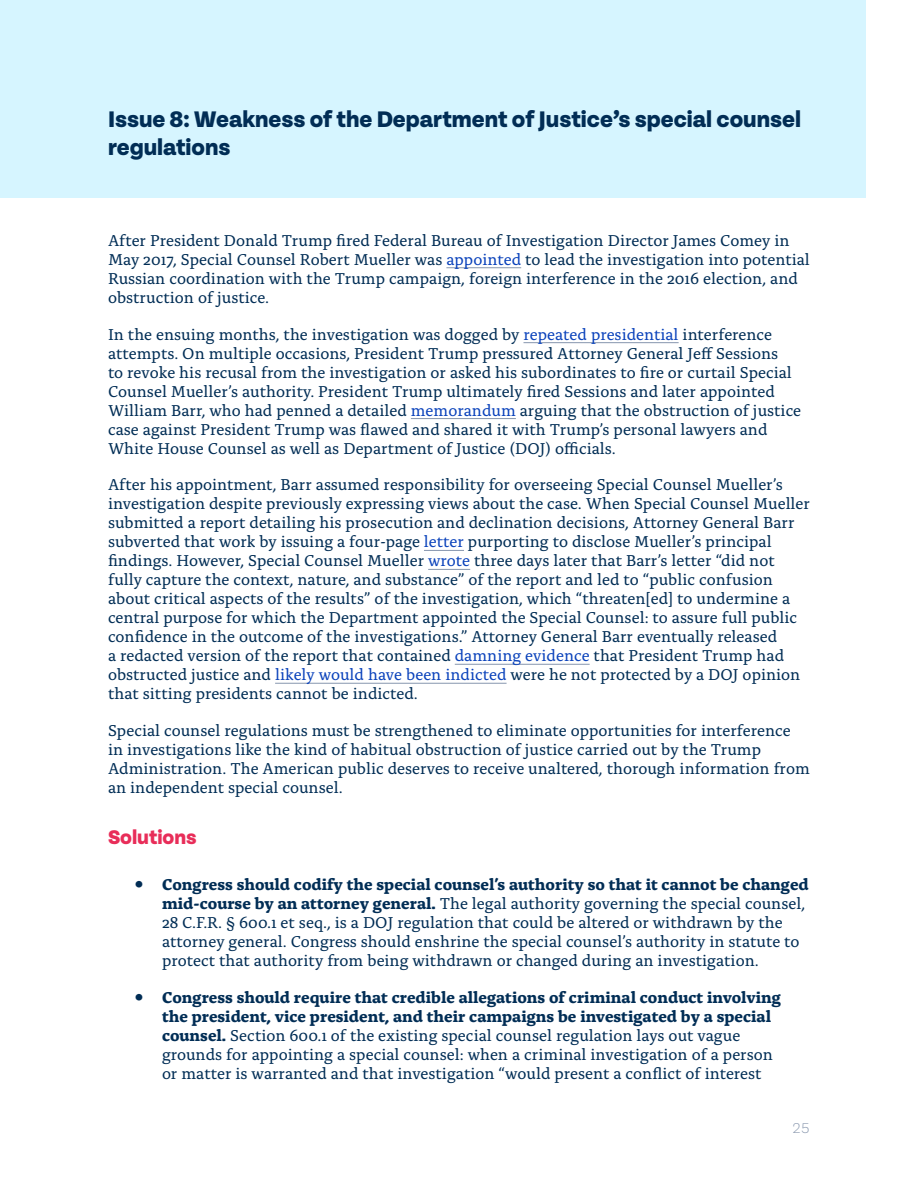
<style>
.page{position:relative;width:918px;height:1188px;background:#fff}
.page>*{position:absolute;margin:0;border:0;box-sizing:border-box;transform-origin:0 0}
.Issue_Heading{font:800 24px/27.6px "Tenon";color:#012d55}
.Solutions_Heading{font:800 21px "Tenon";color:#e82d59}
.t1{font:16.5px/18.9px "Alda OTCEV";color:#012d55}
.t2{font:200 15px "Tenon";color:#8695ac}
.s1{color:#0a42bb}
.s2{font-family:"Farnham Display";font-weight:900;font-size:19.5px}
.s3{font-weight:700}
</style>
<div class="page">
<div style="left:0;top:0;width:866px;height:198px;background:#d6f5ff"></div>
<hr style="left:446px;top:267px;width:75px;height:1px;background:#8696ae">
<hr style="left:523px;top:342px;width:156px;height:1px;background:#8696ae">
<hr style="left:411px;top:418px;width:105px;height:1px;background:#8696ae">
<hr style="left:424px;top:550px;width:40px;height:1px;background:#8696ae">
<hr style="left:428px;top:569px;width:42px;height:1px;background:#8696ae">
<hr style="left:455px;top:664px;width:135px;height:1px;background:#8696ae">
<hr style="left:275px;top:683px;width:232px;height:1px;background:#8696ae">
<p class="Issue_Heading" style="left:108px;top:106px;width:695px">Issue 8: Weakness of the Department of Justice’s special counsel regulations</p>
<p class="t1" style="left:108px;top:229px;width:703px">After President Donald Trump fired Federal Bureau of Investigation Director James Comey in May 2017, Special Counsel Robert Mueller was <span class="s1">appointed</span> to lead the investigation into potential Russian coordination with the Trump campaign, foreign interference in the 2016 election, and obstruction of justice.</p>
<p class="t1" style="left:108px;top:323px;width:695px">In the ensuing months, the investigation was dogged by <span class="s1">repeated presidential</span> interference attempts. On multiple occasions, President Trump pressured Attorney General Jeff Sessions<br>to revoke his recusal from the investigation or asked his subordinates to fire or curtail Special Counsel Mueller’s authority. President Trump ultimately fired Sessions and later appointed William Barr, who had penned a detailed <span class="s1">memorandum</span> arguing that the obstruction of justice case against President Trump was flawed and shared it with Trump’s personal lawyers and White House Counsel as well as Department of Justice (DOJ) officials.</p>
<p class="t1" style="left:108px;top:474px;width:704px">After his appointment, Barr assumed responsibility for overseeing Special Counsel Mueller’s investigation despite previously expressing views about the case. When Special Counsel Mueller submitted a report detailing his prosecution and declination decisions, Attorney General Barr subverted that work by issuing a four-page <span class="s1">letter</span> purporting to disclose Mueller’s principal findings. However, Special Counsel Mueller <span class="s1">wrote</span> three days later that Barr’s letter “did not fully capture the context, nature, and substance” of the report and led to “public confusion about critical aspects of the results” of the investigation, which “threaten[ed] to undermine a central purpose for which the Department appointed the Special Counsel: to assure full public confidence in the outcome of the investigations.” Attorney General Barr eventually released<br>a redacted version of the report that contained <span class="s1">damning evidence</span> that President Trump had obstructed justice and <span class="s1">likely would have been indicted</span> were he not protected by a DOJ opinion that sitting presidents cannot be indicted.</p>
<p class="t1" style="left:108px;top:720px;width:703px">Special counsel regulations must be strengthened to eliminate opportunities for interference in investigations like the kind of habitual obstruction of justice carried out by the Trump Administration. The American public deserves to receive unaltered, thorough information from an independent special counsel.</p>
<p class="Solutions_Heading" style="left:108px;top:826px;width:90px">Solutions</p>
<p class="t1" style="left:162px;top:874px;width:648px;text-indent:-27px"><span class="s2">•</span> <span class="s3">Congress should codify the special counsel’s authority so that it cannot be changed mid-course by an attorney general.</span> The legal authority governing the special counsel, 28 C.F.R. § 600.1 et seq., is a DOJ regulation that could be altered or withdrawn by the attorney general. Congress should enshrine the special counsel’s authority in statute to protect that authority from being withdrawn or changed during an investigation.</p>
<p class="t1" style="left:162px;top:987px;width:620px;text-indent:-27px"><span class="s2">•</span> <span class="s3">Congress should require that credible allegations of criminal conduct involving the president, vice president, and their campaigns be investigated by a special counsel.</span> Section 600.1 of the existing special counsel regulation lays out vague grounds for appointing a special counsel: when a criminal investigation of a person or matter is warranted and that investigation “would present a conflict of interest</p>
<p class="t2" style="left:792px;top:1120px;width:19px">25</p>
</div>
